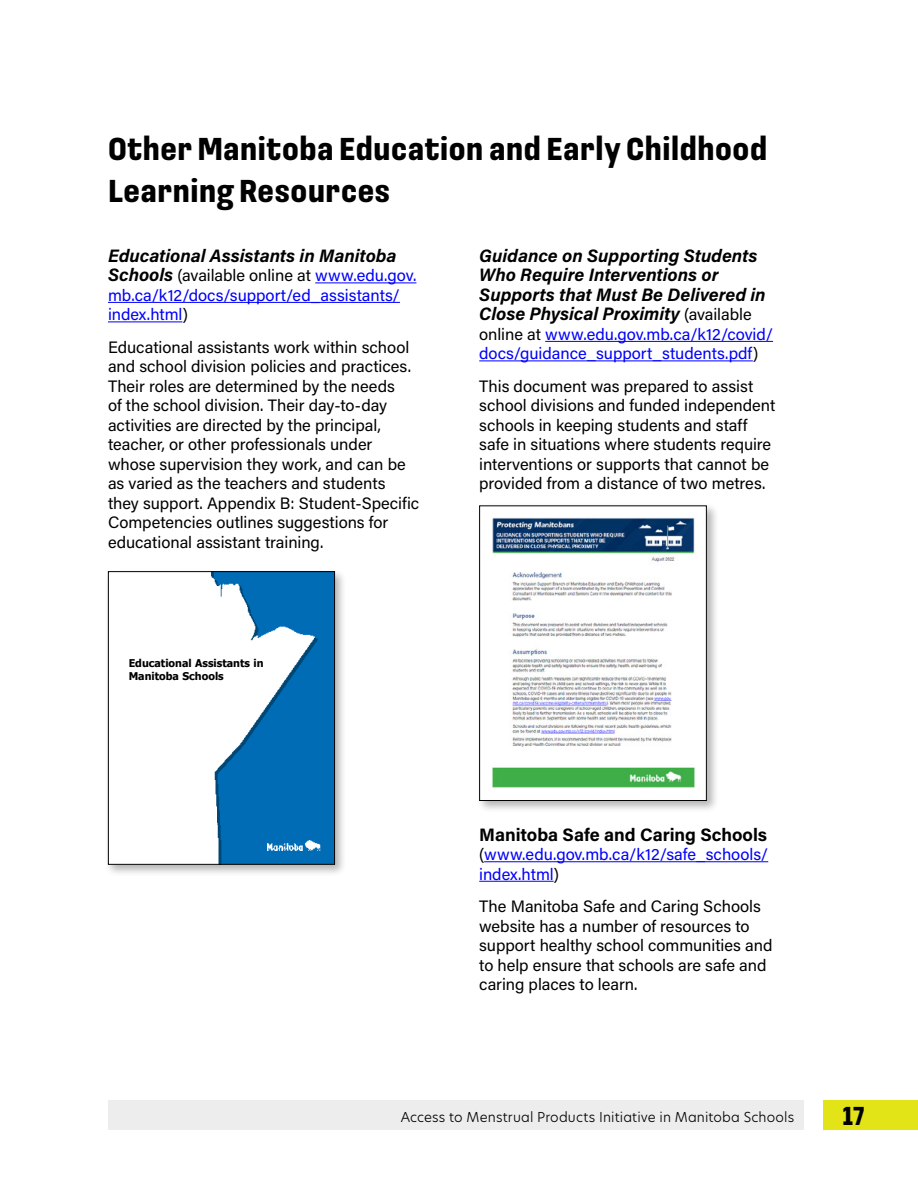
<style>
.page{position:relative;width:918px;height:1188px;background:#fff}
.page>*{position:absolute;margin:0;border:0;box-sizing:border-box;transform-origin:0 0}
.Head_A2_New{font:700 33px/42px "Loos Compressed";color:#000}
.t1{font:700 27px "Loos Compressed";color:#000}
.Paragraph_2-column{font:italic 700 18px/19.5px "Acumin Pro";color:#000}
.Paragraph_2-column-2{font:700 18px "Acumin Pro";letter-spacing:-.005em;color:#000}
.Paragraph_2-column-3{font:16.5px/19.5px "Acumin Pro";color:#000}
.Paragraph_2-column-4{font:16.5px/19.5px "Acumin Pro";color:#0000fa}
.t2{font:300 13.5px "New Hero";letter-spacing:.01em;color:#000}
.t3{font:700 10.65px/12.9px "Tahoma";color:#000}
.s1{font-weight:700;font-style:italic;font-size:18px;color:#000}
.s2{color:#000}
.s3{font-weight:400;font-style:normal;font-size:16.5px}
</style>
<div class="page">
<div style="left:108px;top:1101px;width:696px;height:29px;background:#ededee"></div>
<div style="left:824px;top:1101px;width:94px;height:29px;background:#e2e417"></div>
<hr style="left:315px;top:282px;width:101px;height:1px;background:#0000fa">
<hr style="left:108px;top:302px;width:292px;height:1px;background:#0000fa">
<hr style="left:108px;top:321px;width:74px;height:1px;background:#0000fa">
<div style="left:105px;top:568px;width:242px;height:309px;background:#000;opacity:.3"></div>
<div style="left:108px;top:572px;width:227px;height:292px;background:#006cb5"></div>
<img style="left:110px;top:573px;width:206px;height:290px">
<img style="left:268px;top:841px;width:53px;height:10px">
<div style="left:108px;top:571px;width:227px;height:294px;border:1px solid #000"></div>
<hr style="left:545px;top:341px;width:228px;height:1px;background:#0000fa">
<hr style="left:479px;top:360px;width:274px;height:1px;background:#0000fa">
<hr style="left:484px;top:861px;width:284px;height:1px;background:#0000fa">
<hr style="left:479px;top:881px;width:75px;height:1px;background:#0000fa">
<div style="left:476px;top:502px;width:243px;height:311px;background:#000;opacity:.3"></div>
<img style="left:481px;top:507px;width:224px;height:292px">
<div style="left:479px;top:505px;width:228px;height:296px;border:1px solid #000"></div>
<p class="Head_A2_New" style="left:108px;top:126px;width:661px">Other Manitoba Education and Early Childhood<br>Learning Resources</p>
<p class="Paragraph_2-column" style="left:108px;top:245px;width:290px">Educational Assistants in Manitoba</p>
<p class="Paragraph_2-column-4" style="left:108px;top:265px;width:310px"><span class="s1">Schools</span> <span class="s2">(available online at</span> www.edu.gov. mb.ca/k12/docs/support/ed_assistants/ index.html<span class="s2">)</span></p>
<p class="Paragraph_2-column-3" style="left:108px;top:337px;width:313px">Educational assistants work within school and school division policies and practices.<br>Their roles are determined by the needs<br>of the school division. Their day-to-day activities are directed by the principal, teacher, or other professionals under whose supervision they work, and can be as varied as the teachers and students they support. Appendix B: Student-Specific Competencies outlines suggestions for educational assistant training.</p>
<p class="Paragraph_2-column" style="left:479px;top:245px;width:288px">Guidance on Supporting Students Who Require Interventions or Supports that Must Be Delivered in Close Physical Proximity <span class="s3">(available</span></p>
<p class="Paragraph_2-column-4" style="left:479px;top:324px;width:295px"><span class="s2">online at</span> www.edu.gov.mb.ca/k12/covid/ docs/guidance_support_students.pdf<span class="s2">)</span></p>
<p class="Paragraph_2-column-3" style="left:479px;top:376px;width:298px">This document was prepared to assist school divisions and funded independent schools in keeping students and staff safe in situations where students require interventions or supports that cannot be provided from a distance of two metres.</p>
<p class="t3" style="left:129px;top:656px;width:136px">Educational Assistants in<br>Manitoba Schools</p>
<p class="Paragraph_2-column-2" style="left:479px;top:822px;width:289px">Manitoba Safe and Caring Schools</p>
<p class="Paragraph_2-column-4" style="left:479px;top:844px;width:290px"><span class="s2">(</span>www.edu.gov.mb.ca/k12/safe_schools/ index.html<span class="s2">)</span></p>
<p class="Paragraph_2-column-3" style="left:479px;top:896px;width:295px">The Manitoba Safe and Caring Schools website has a number of resources to support healthy school communities and to help ensure that schools are safe and caring places to learn.</p>
<p class="t2" style="left:401px;top:1107px;width:395px">Access to Menstrual Products Initiative in Manitoba Schools</p>
<h2 class="t1" style="left:842px;top:1096px;width:24px">17</h2>
</div>
